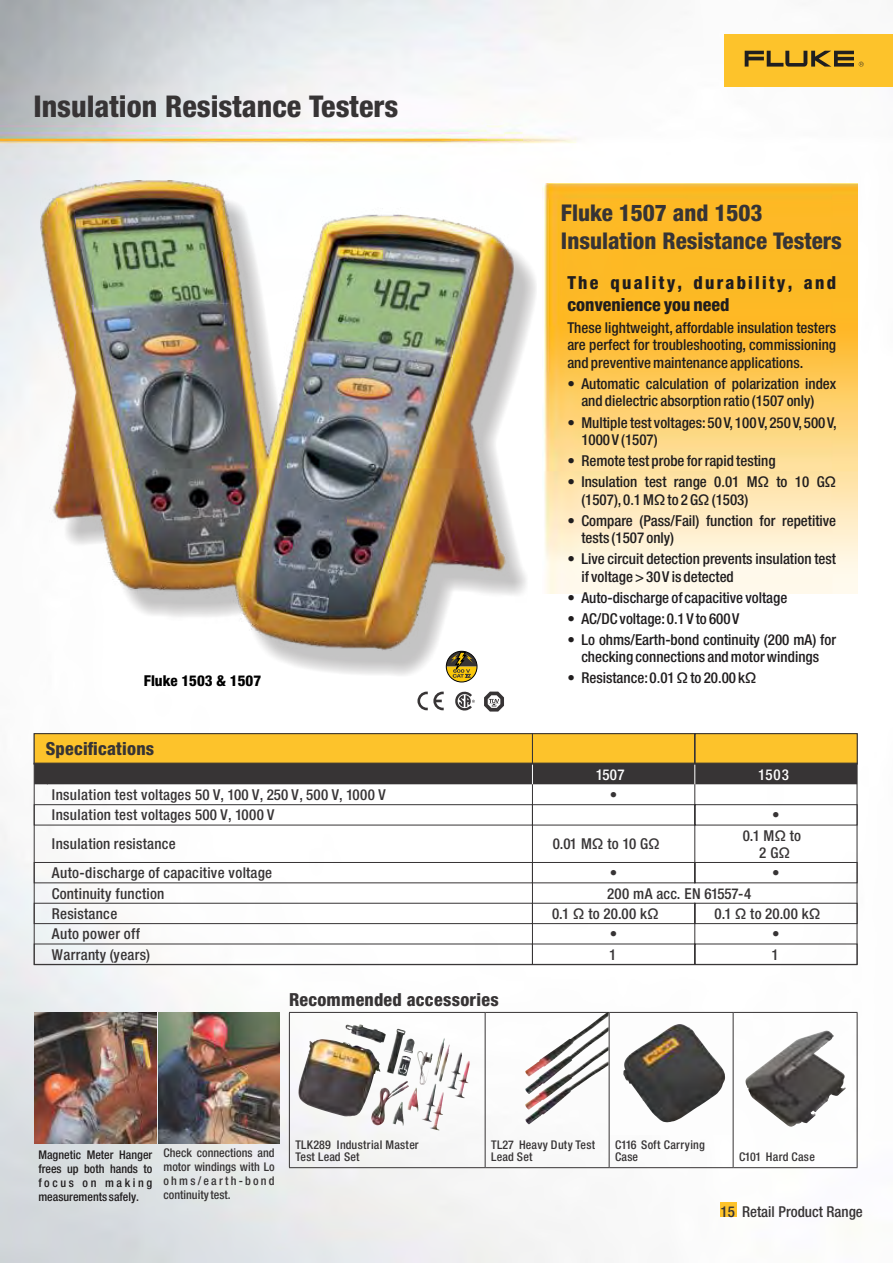
<style>
.page{position:relative;width:893px;height:1263px;background:#fff}
.page>*{position:absolute;margin:0;border:0;box-sizing:border-box;transform-origin:0 0}
.t1{font:800 condensed 30px "Helvetica Neue LT Pro";color:#373435}
.t2{font:800 condensed 23.1px/27.9px "Helvetica Neue LT Pro";color:#373435}
.t3{font:800 condensed 18px/21.8px "Helvetica Neue LT Pro";letter-spacing:.125em;color:#201d1e}
.t4{font:800 condensed 18px "Helvetica Neue LT Pro";letter-spacing:.015em;color:#373435}
.t5{font:500 condensed 15px/17.5px "Helvetica Neue LT Pro";color:#201d1e}
.t6{font:500 condensed 15px/17.1px "Helvetica Neue LT Pro";letter-spacing:.015em;color:#373435;text-align:center}
.t7{font:800 condensed 15px "Helvetica Neue LT Pro";color:#000}
.t8{font:500 condensed 15px "Helvetica Neue LT Pro";letter-spacing:.015em;color:#fdfdfd}
.t9{font:500 condensed 12px/12px "Helvetica Neue LT Pro";letter-spacing:.015em;color:#373435}
.t10{font:500 condensed 12px/14px "Helvetica Neue LT Pro";color:#201d1e;text-align:justify}
</style>
<div class="page">
<img style="left:0;top:0;width:858px;height:1263px">
<img style="left:543px;top:183px;width:314px;height:411px">
<div style="left:724px;top:34px;width:169px;height:53px;background:#fdc32b"></div>
<svg style="left:745px;top:51px;width:119px;height:16px"></svg>
<div style="left:50px;top:194px;width:487px;height:485px;background:#373435;opacity:.29"></div>
<img style="left:41px;top:180px;width:473px;height:471px">
<svg style="left:484px;top:692px;width:20px;height:19px"></svg>
<svg style="left:417px;top:692px;width:27px;height:18px"></svg>
<svg style="left:455px;top:691px;width:20px;height:20px"></svg>
<svg style="left:446px;top:651px;width:31px;height:31px"></svg>
<svg style="left:36px;top:825px;width:819px;height:138px"></svg>
<hr style="left:532px;top:825px;width:1px;height:37px;background:#373435">
<hr style="left:694px;top:825px;width:1px;height:37px;background:#373435">
<svg style="left:694px;top:862px;width:1px;height:21px"></svg>
<svg style="left:694px;top:903px;width:1px;height:60px"></svg>
<svg style="left:34px;top:733px;width:823px;height:92px"></svg>
<svg style="left:532px;top:862px;width:1px;height:101px"></svg>
<img style="left:745px;top:1030px;width:101px;height:97px">
<div style="left:610px;top:1014px;width:123px;height:121px;background:#fdfdfd"></div>
<img style="left:623px;top:1024px;width:95px;height:98px">
<hr style="left:289px;top:1012px;width:196px;height:1px;background:#373435">
<hr style="left:289px;top:1013px;width:1px;height:154px;background:#373435">
<hr style="left:485px;top:1012px;width:124px;height:1px;background:#373435">
<hr style="left:485px;top:1013px;width:1px;height:154px;background:#373435">
<hr style="left:609px;top:1012px;width:124px;height:1px;background:#373435">
<hr style="left:609px;top:1013px;width:1px;height:154px;background:#373435">
<hr style="left:733px;top:1012px;width:124px;height:1px;background:#373435">
<hr style="left:733px;top:1013px;width:1px;height:154px;background:#373435">
<hr style="left:857px;top:1013px;width:1px;height:154px;background:#373435">
<hr style="left:289px;top:1167px;width:196px;height:1px;background:#373435">
<hr style="left:485px;top:1167px;width:124px;height:1px;background:#373435">
<hr style="left:609px;top:1167px;width:124px;height:1px;background:#373435">
<hr style="left:733px;top:1167px;width:124px;height:1px;background:#373435">
<img style="left:525px;top:1012px;width:84px;height:82px">
<img style="left:345px;top:1024px;width:41px;height:19px">
<div style="left:34px;top:763px;width:823px;height:202px;border:1px solid #373435"></div>
<img style="left:35px;top:1012px;width:121px;height:131px">
<img style="left:158px;top:1012px;width:122px;height:131px">
<div style="left:720px;top:1202px;width:17px;height:15px;background:#fdc32b"></div>
<h1 class="t1" style="left:33px;top:95px;width:367px">Insulation Resistance Testers</h1>
<p class="t7" style="left:144px;top:675px;width:119px">Fluke 1503 &amp; 1507</p>
<p class="t4" style="left:46px;top:742px;width:110px">Specifications</p>
<h2 class="t2" style="left:561px;top:202px;width:283px">Fluke 1507 and 1503<br>Insulation Resistance Testers</h2>
<p class="t3" style="left:567px;top:274px;width:270px">The quality, durability, and convenience you need</p>
<p class="t5" style="left:567px;top:321px;width:270px;text-align:justify">These lightweight, affordable insulation testers are perfect for troubleshooting, commissioning and preventive maintenance applications.</p>
<p class="t5" style="left:567px;top:377px;width:270px;text-align:center">• Automatic calculation of polarization index and dielectric absorption ratio (1507 only)</p>
<p class="t5" style="left:581px;top:415px;width:257px;text-indent:-14px">• Multiple test voltages: 50 V, 100 V, 250 V, 500 V,<br>1000 V (1507)</p>
<p class="t5" style="left:567px;top:454px;width:210px">• Remote test probe for rapid testing</p>
<p class="t5" style="left:567px;top:475px;width:270px">• Insulation test range 0 01 MΩ to 10 GΩ</p>
<p class="t6" style="left:721px;top:475px;width:5px">.</p>
<p class="t5" style="left:581px;top:492px;width:168px">(1507), 0 1 MΩ to 2 GΩ (1503)</p>
<p class="t6" style="left:630px;top:493px;width:5px">.</p>
<p class="t5" style="left:581px;top:513px;width:256px;text-indent:-14px">• Compare (Pass/Fail) function for repetitive tests (1507 only)</p>
<p class="t5" style="left:581px;top:552px;width:256px;text-indent:-14px">• Live circuit detection prevents insulation test if voltage &gt; 30 V is detected</p>
<p class="t5" style="left:567px;top:591px;width:221px">• Auto-discharge of capacitive voltage</p>
<p class="t5" style="left:567px;top:612px;width:174px">• AC/DC voltage: 0 1 V to 600 V</p>
<p class="t6" style="left:674px;top:612px;width:5px">.</p>
<p class="t5" style="left:567px;top:633px;width:270px;text-align:center">• Lo ohms/Earth-bond continuity (200 mA) for checking connections and motor windings</p>
<p class="t5" style="left:567px;top:671px;width:191px">• Resistance: 0 01 Ω to 20 00 kΩ</p>
<p class="t6" style="left:657px;top:671px;width:5px">.</p>
<p class="t6" style="left:718px;top:671px;width:5px">.</p>
<p class="t8" style="left:596px;top:769px;width:30px">1507</p>
<p class="t8" style="left:758px;top:769px;width:32px">1503</p>
<p class="t6" style="left:52px;top:788px;width:335px">Insulation test voltages 50 V, 100 V, 250 V, 500 V, 1000 V</p>
<p class="t6" style="left:610px;top:788px;width:9px">•</p>
<p class="t6" style="left:52px;top:809px;width:224px">Insulation test voltages 500 V, 1000 V</p>
<p class="t6" style="left:772px;top:808px;width:9px">•</p>
<p class="t6" style="left:52px;top:837px;width:125px">Insulation resistance</p>
<p class="t6" style="left:553px;top:837px;width:109px">0.01 MΩ to 10 GΩ</p>
<p class="t6" style="left:743px;top:829px;width:60px">0.1 MΩ to<br>2 GΩ</p>
<p class="t6" style="left:52px;top:866px;width:222px">Auto-discharge of capacitive voltage</p>
<p class="t6" style="left:610px;top:866px;width:9px">•</p>
<p class="t6" style="left:772px;top:866px;width:9px">•</p>
<p class="t6" style="left:52px;top:887px;width:114px">Continuity function</p>
<p class="t6" style="left:607px;top:887px;width:145px">200 mA acc. EN 61557-4</p>
<p class="t6" style="left:52px;top:907px;width:67px">Resistance</p>
<p class="t6" style="left:552px;top:907px;width:108px">0.1 Ω to 20.00 kΩ</p>
<p class="t6" style="left:714px;top:907px;width:107px">0.1 Ω to 20.00 kΩ</p>
<p class="t6" style="left:52px;top:928px;width:89px">Auto power off</p>
<p class="t6" style="left:610px;top:927px;width:9px">•</p>
<p class="t6" style="left:772px;top:927px;width:9px">•</p>
<p class="t6" style="left:52px;top:948px;width:99px">Warranty (years)</p>
<p class="t6" style="left:609px;top:948px;width:9px">1</p>
<p class="t6" style="left:771px;top:948px;width:9px">1</p>
<p class="t4" style="left:289px;top:993px;width:211px">Recommended accessories</p>
<p class="t10" style="left:38px;top:1149px;width:116px">Magnetic Meter Hanger frees up both hands to focus on making measurements safely.</p>
<p class="t9" style="left:163px;top:1148px;width:113px;line-height:14px;text-align:justify">Check connections and motor windings with Lo ohms/earth-bond continuity test.</p>
<p class="t9" style="left:295px;top:1140px;width:125px">TLK289 Industrial Master<br>Test Lead Set</p>
<p class="t9" style="left:491px;top:1140px;width:106px">TL27 Heavy Duty Test<br>Lead Set</p>
<p class="t9" style="left:615px;top:1140px;width:91px">C116 Soft Carrying<br>Case</p>
<p class="t9" style="left:739px;top:1152px;width:77px">C101 Hard Case</p>
<p class="t6" style="left:720px;top:1205px;width:144px">15 Retail Product Range</p>
</div>
